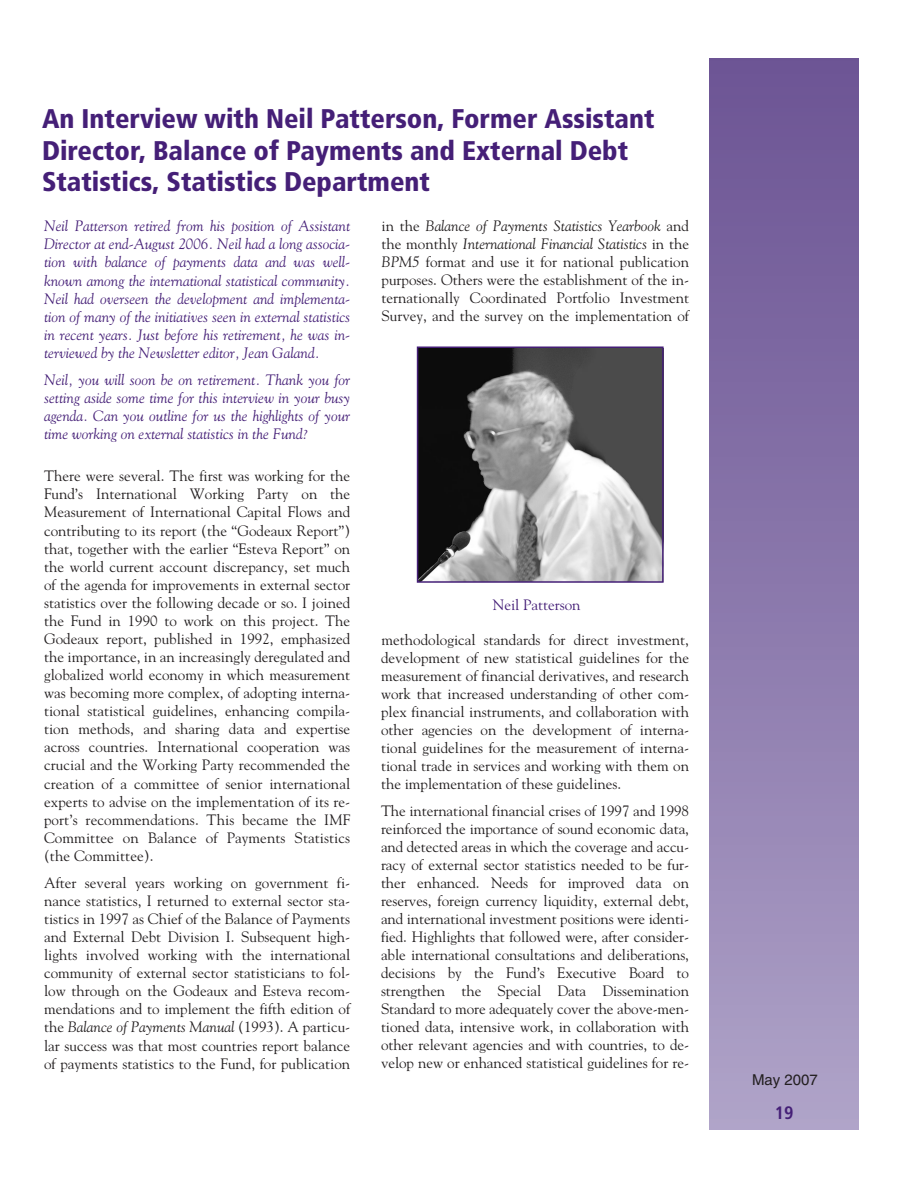
<style>
.page{position:relative;width:918px;height:1188px;background:#fff}
.page>*{position:absolute;margin:0;border:0;box-sizing:border-box;transform-origin:0 0}
.t1{font:900 condensed 27px/31.5px "Frutiger";color:#451f77}
.t2{font:700 condensed 18px "Frutiger";color:#451f77}
.t3{font:15px/18px "Goudy";color:#231f20;text-align:justify}
.t4{font:italic 15px/18px "Goudy";color:#451f77;text-align:justify}
.t5{font:15px "Goudy";color:#451f77}
.t6{font:15px "Helvetica";color:#231f20}
.s1{font-style:italic}
</style>
<div class="page">
<div style="left:709px;top:58px;width:149px;height:1072px;background:linear-gradient(to bottom,#6b5293,#aea1c7)"></div>
<img style="left:420px;top:349px;width:241px;height:231px">
<div style="left:417px;top:346px;width:247px;height:237px;border:2px solid #451f77"></div>
<h1 class="t1" style="left:42px;top:105px;width:614px">An Interview with Neil Patterson, Former Assistant<br>Director, Balance of Payments and External Debt<br>Statistics, Statistics Department</h1>
<p class="t4" style="left:44px;top:218px;width:308px">Neil Patterson retired from his position of Assistant Director at end-August 2006. Neil had a long associa&shy;tion with balance of payments data and was well&shy;known among the international statistical community.<br>Neil had overseen the development and implementa&shy;tion of many of the initiatives seen in external statistics in recent years. Just before his retirement, he was in&shy;terviewed by the Newsletter editor, Jean Galand.</p>
<p class="t4" style="left:44px;top:372px;width:308px">Neil, you will soon be on retirement. Thank you for setting aside some time for this interview in your busy agenda. Can you outline for us the highlights of your time working on external statistics in the Fund?</p>
<p class="t3" style="left:44px;top:468px;width:308px">There were several. The first was working for the Fund’s International Working Party on the Measurement of International Capital Flows and contributing to its report (the “Godeaux Report”) that, together with the earlier “Esteva Report” on the world current account discrepancy, set much of the agenda for improvements in external sector statistics over the following decade or so. I joined the Fund in 1990 to work on this project. The Godeaux report, published in 1992, emphasized the importance, in an increasingly deregulated and globalized world economy in which measurement was becoming more complex, of adopting interna&shy;tional statistical guidelines, enhancing compila&shy;tion methods, and sharing data and expertise across countries. International cooperation was crucial and the Working Party recommended the creation of a committee of senior international experts to advise on the implementation of its re&shy;port’s recommendations. This became the IMF Committee on Balance of Payments Statistics (the Committee).</p>
<p class="t3" style="left:44px;top:875px;width:308px">After several years working on government fi&shy;nance statistics, I returned to external sector sta&shy;tistics in 1997 as Chief of the Balance of Payments and External Debt Division I. Subsequent high&shy;lights involved working with the international community of external sector statisticians to fol&shy;low through on the Godeaux and Esteva recom&shy;mendations and to implement the fifth edition of the <span class="s1">Balance of Payments Manual</span> (1993). A particu&shy;lar success was that most countries report balance of payments statistics to the Fund, for publication</p>
<p class="t3" style="left:382px;top:218px;width:309px">in the <span class="s1">Balance of Payments Statistics Yearbook</span> and the monthly <span class="s1">International Financial Statistics</span> in the <span class="s1">BPM5</span> format and use it for national publication purposes. Others were the establishment of the in&shy;ternationally Coordinated Portfolio Investment Survey, and the survey on the implementation of</p>
<p class="t5" style="left:493px;top:599px;width:89px">Neil Patterson</p>
<p class="t3" style="left:381px;top:632px;width:310px">methodological standards for direct investment, development of new statistical guidelines for the measurement of financial derivatives, and research work that increased understanding of other com&shy;plex financial instruments, and collaboration with other agencies on the development of interna&shy;tional guidelines for the measurement of interna&shy;tional trade in services and working with them on the implementation of these guidelines.</p>
<p class="t3" style="left:381px;top:803px;width:310px">The international financial crises of 1997 and 1998 reinforced the importance of sound economic data, and detected areas in which the coverage and accu&shy;racy of external sector statistics needed to be fur&shy;ther enhanced. Needs for improved data on reserves, foreign currency liquidity, external debt, and international investment positions were identi&shy;fied. Highlights that followed were, after consider&shy;able international consultations and deliberations, decisions by the Fund’s Executive Board to strengthen the Special Data Dissemination Standard to more adequately cover the above-men&shy;tioned data, intensive work, in collaboration with other relevant agencies and with countries, to de&shy;velop new or enhanced statistical guidelines for re-</p>
<p class="t6" style="left:752px;top:1074px;width:67px">May 2007</p>
<p class="t2" style="left:775px;top:1105px;width:20px">19</p>
</div>
